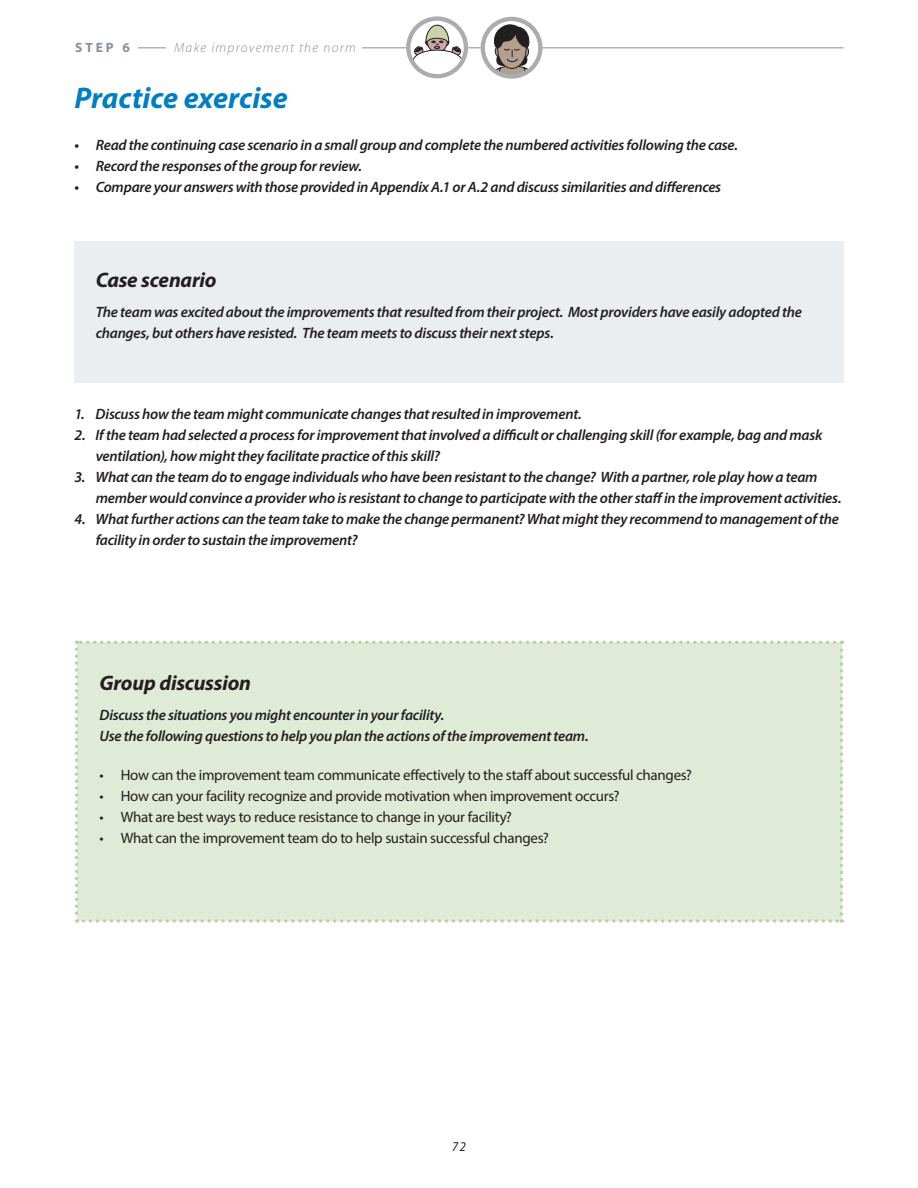
<style>
.page{position:relative;width:918px;height:1188px;background:#fff}
.page>*{position:absolute;margin:0;border:0;box-sizing:border-box;transform-origin:0 0}
.Heading_1b{font:italic 700 30px "Myriad Pro";color:#007ec5}
.Heading_3_6pt_distan{font:italic 700 21px "Myriad Pro";letter-spacing:-.01em;color:#231f20}
.Semibold_italic_tab{font:italic 600 15px/21px "Myriad Pro";letter-spacing:-.015em;color:#231f20}
.Heading_5_black_semi{font:italic 600 15px/21px "Myriad Pro";letter-spacing:-.015em;color:#231f20}
.Heading_5_black_semi-2{font:15px "Myriad Pro";letter-spacing:-.02em;color:#231f20}
.Heading_1{font:italic 300 13.5px "Myriad Pro";letter-spacing:.1em;color:#8a8f9d}
.Heading_1-2{font:700 13.5px "Myriad Pro";color:#8a8f9d}
.t1{font:italic 13.5px "Myriad Pro";color:#231f20;scale:.91 1}
</style>
<div class="page">
<div style="left:74px;top:241px;width:770px;height:142px;background:#eaeef0"></div>
<div style="left:75px;top:641px;width:768px;height:282px;background:#e0ebd7"></div>
<svg style="left:138px;top:48px;width:28px;height:1px"></svg>
<hr style="left:362px;top:48px;width:482px;height:1px;background:#8a8f9d">
<svg style="left:409px;top:19px;width:56px;height:57px"></svg>
<svg style="left:409px;top:25px;width:54px;height:51px"></svg>
<div style="left:406px;top:16px;width:62px;height:62px;border:4px solid #acadb1;border-radius:50%"></div>
<svg style="left:483px;top:20px;width:55px;height:57px"></svg>
<div style="left:481px;top:17px;width:62px;height:62px;border:4px solid #acadb1;border-radius:50%"></div>
<p class="Heading_1-2" style="left:75px;top:38px;width:56px">STEP 6</p>
<p class="Heading_1" style="left:174px;top:39px;width:183px">Make improvement the norm</p>
<p class="Heading_1b" style="left:74px;top:78px;width:215px">Practice exercise</p>
<p class="Semibold_italic_tab" style="left:74px;top:134px;width:665px">• Read the continuing case scenario in a small group and complete the numbered activities following the case.</p>
<p class="Semibold_italic_tab" style="left:74px;top:155px;width:289px">• Record the responses of the group for review.</p>
<p class="Semibold_italic_tab" style="left:74px;top:176px;width:648px">• Compare your answers with those provided in Appendix A.1 or A.2 and discuss similarities and differences</p>
<p class="Heading_3_6pt_distan" style="left:96px;top:267px;width:122px">Case scenario</p>
<p class="Heading_5_black_semi" style="left:96px;top:301px;width:708px">The team was excited about the improvements that resulted from their project. Most providers have easily adopted the changes, but others have resisted. The team meets to discuss their next steps.</p>
<p class="Semibold_italic_tab" style="left:74px;top:403px;width:509px">1. Discuss how the team might communicate changes that resulted in improvement.</p>
<p class="Semibold_italic_tab" style="left:96px;top:424px;width:728px;text-indent:-21px">2. If the team had selected a process for improvement that involved a difficult or challenging skill (for example, bag and mask ventilation), how might they facilitate practice of this skill?</p>
<p class="Semibold_italic_tab" style="left:96px;top:466px;width:747px;text-indent:-21px">3. What can the team do to engage individuals who have been resistant to the change? With a partner, role play how a team member would convince a provider who is resistant to change to participate with the other staff in the improvement activities.</p>
<p class="Semibold_italic_tab" style="left:96px;top:508px;width:745px;text-indent:-21px">4. What further actions can the team take to make the change permanent? What might they recommend to management of the facility in order to sustain the improvement?</p>
<p class="Heading_3_6pt_distan" style="left:99px;top:669px;width:153px">Group discussion</p>
<p class="Heading_5_black_semi" style="left:99px;top:704px;width:346px">Discuss the situations you might encounter in your facility.</p>
<p class="Heading_5_black_semi" style="left:99px;top:725px;width:491px">Use the following questions to help you plan the actions of the improvement team.</p>
<p class="Heading_5_black_semi-2" style="left:99px;top:766px;width:594px">• How can the improvement team communicate effectively to the staff about successful changes?</p>
<p class="Heading_5_black_semi-2" style="left:99px;top:787px;width:522px">• How can your facility recognize and provide motivation when improvement occurs?</p>
<p class="Heading_5_black_semi-2" style="left:99px;top:808px;width:414px">• What are best ways to reduce resistance to change in your facility?</p>
<p class="Heading_5_black_semi-2" style="left:99px;top:829px;width:451px">• What can the improvement team do to help sustain successful changes?</p>
<p class="t1" style="left:452px;top:1138px;width:17px">72</p>
</div>
